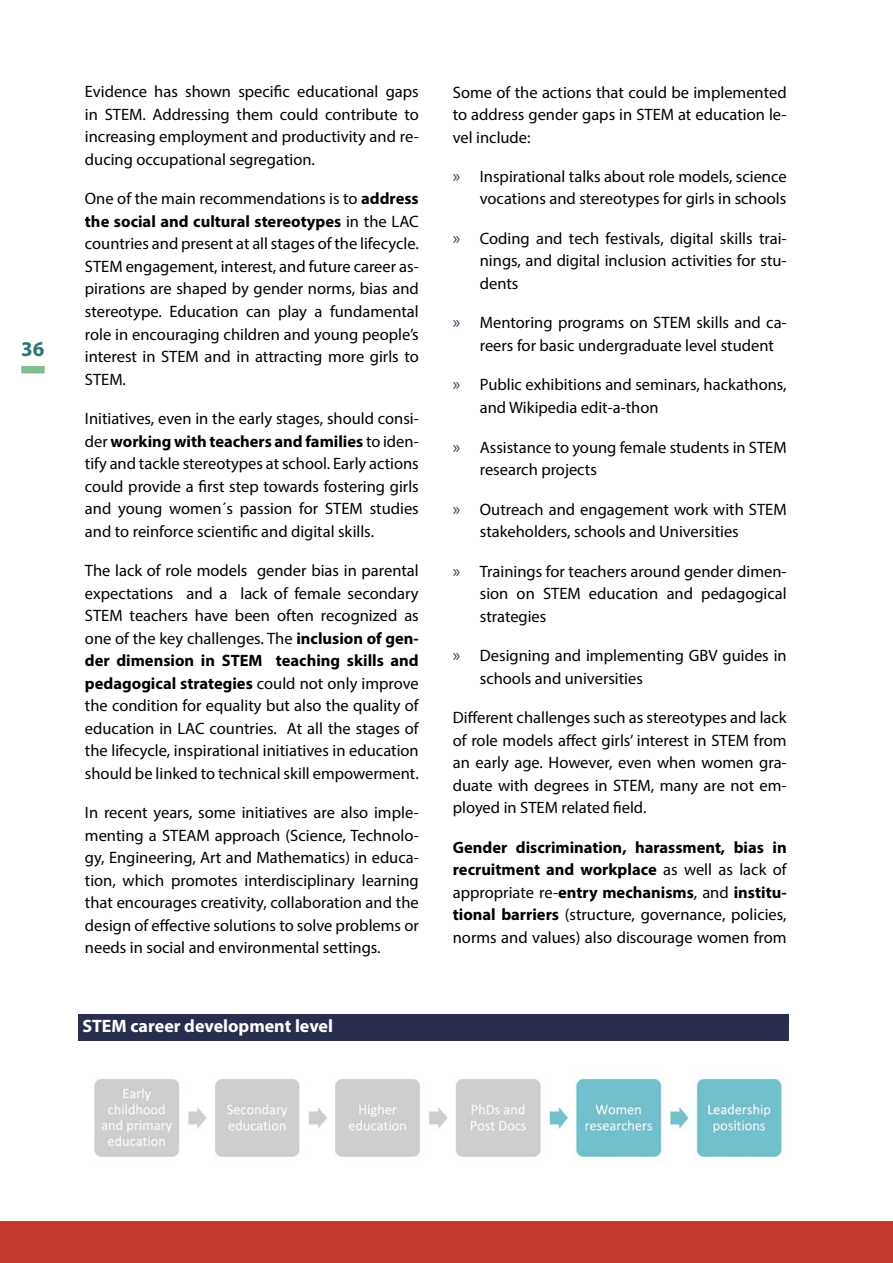
<style>
.page{position:relative;width:893px;height:1263px;background:#fff}
.page>*{position:absolute;margin:0;border:0;box-sizing:border-box;transform-origin:0 0}
.t1{font:700 21px "Myriad Pro";color:#277874}
.t2{font:700 18px "Myriad Pro";color:#fff}
.t3{font:16.5px/22.5px "Myriad Pro";color:#000;text-align:justify}
.s1{font-weight:700}
.s2{font-size:18px;color:#353a58}
</style>
<div class="page">
<div style="left:0;top:1221px;width:893px;height:42px;background:#c43a2e"></div>
<div style="left:21px;top:366px;width:24px;height:7px;background:#84bd8f"></div>
<div style="left:78px;top:1014px;width:710px;height:26px;background:#2a2e4e"></div>
<img style="left:94px;top:1078px;width:689px;height:80px">
<p class="t1" style="left:21px;top:335px;width:25px">36</p>
<p class="t3" style="left:85px;top:80px;width:335px">Evidence has shown specific educational gaps in STEM. Addressing them could contribute to increasing employment and productivity and re&shy;ducing occupational segregation.</p>
<p class="t3" style="left:85px;top:187px;width:335px">One of the main recommendations is to <span class="s1">address the social and cultural stereotypes</span> in the LAC countries and present at all stages of the lifecycle.<br>STEM engagement, interest, and future career as&shy;pirations are shaped by gender norms, bias and stereotype. Education can play a fundamental role in encouraging children and young people’s interest in STEM and in attracting more girls to STEM.</p>
<p class="t3" style="left:85px;top:407px;width:335px">Initiatives, even in the early stages, should consi&shy;der <span class="s1">working with teachers and families</span> to iden&shy;tify and tackle stereotypes at school. Early actions could provide a first step towards fostering girls and young women´s passion for STEM studies and to reinforce scientific and digital skills.</p>
<p class="t3" style="left:85px;top:559px;width:335px">The lack of role models gender bias in parental expectations and a lack of female secondary STEM teachers have been often recognized as one of the key challenges. The <span class="s1">inclusion of gen&shy;der dimension in STEM teaching skills and pedagogical strategies</span> could not only improve the condition for equality but also the quality of education in LAC countries. At all the stages of the lifecycle, inspirational initiatives in education should be linked to technical skill empowerment.</p>
<p class="t3" style="left:85px;top:801px;width:335px">In recent years, some initiatives are also imple&shy;menting a STEAM approach (Science, Technolo&shy;gy, Engineering, Art and Mathematics) in educa&shy;tion, which promotes interdisciplinary learning that encourages creativity, collaboration and the design of effective solutions to solve problems or needs in social and environmental settings.</p>
<p class="t2" style="left:82px;top:1014px;width:252px">STEM career development level</p>
<p class="t3" style="left:453px;top:81px;width:335px">Some of the actions that could be implemented to address gender gaps in STEM at education le&shy;vel include:</p>
<p class="t3" style="left:453px;top:165px;width:335px;text-align:right"><span class="s2">»</span> Inspirational talks about role models, science vocations and stereotypes for girls in schools</p>
<p class="t3" style="left:480px;top:227px;width:308px;text-indent:-27px"><span class="s2">»</span> Coding and tech festivals, digital skills trai&shy;nings, and digital inclusion activities for stu&shy;dents</p>
<p class="t3" style="left:480px;top:311px;width:308px;text-indent:-27px"><span class="s2">»</span> Mentoring programs on STEM skills and ca&shy;reers for basic undergraduate level student</p>
<p class="t3" style="left:480px;top:373px;width:308px;text-indent:-27px"><span class="s2">»</span> Public exhibitions and seminars, hackathons, and Wikipedia edit-a-thon</p>
<p class="t3" style="left:480px;top:435px;width:308px;text-indent:-27px"><span class="s2">»</span> Assistance to young female students in STEM research projects</p>
<p class="t3" style="left:480px;top:497px;width:308px;text-indent:-27px"><span class="s2">»</span> Outreach and engagement work with STEM stakeholders, schools and Universities</p>
<p class="t3" style="left:480px;top:559px;width:308px;text-indent:-27px"><span class="s2">»</span> Trainings for teachers around gender dimen&shy;sion on STEM education and pedagogical strategies</p>
<p class="t3" style="left:480px;top:644px;width:308px;text-indent:-27px"><span class="s2">»</span> Designing and implementing GBV guides in schools and universities</p>
<p class="t3" style="left:453px;top:706px;width:335px">Different challenges such as stereotypes and lack of role models affect girls’ interest in STEM from an early age. However, even when women gra&shy;duate with degrees in STEM, many are not em&shy;ployed in STEM related field.</p>
<p class="t3" style="left:453px;top:835px;width:335px"><span class="s1">Gender discrimination, harassment, bias in recruitment and workplace</span> as well as lack of appropriate re-<span class="s1">entry mechanisms</span>, and <span class="s1">institu&shy;tional barriers</span> (structure, governance, policies, norms and values) also discourage women from</p>
</div>
